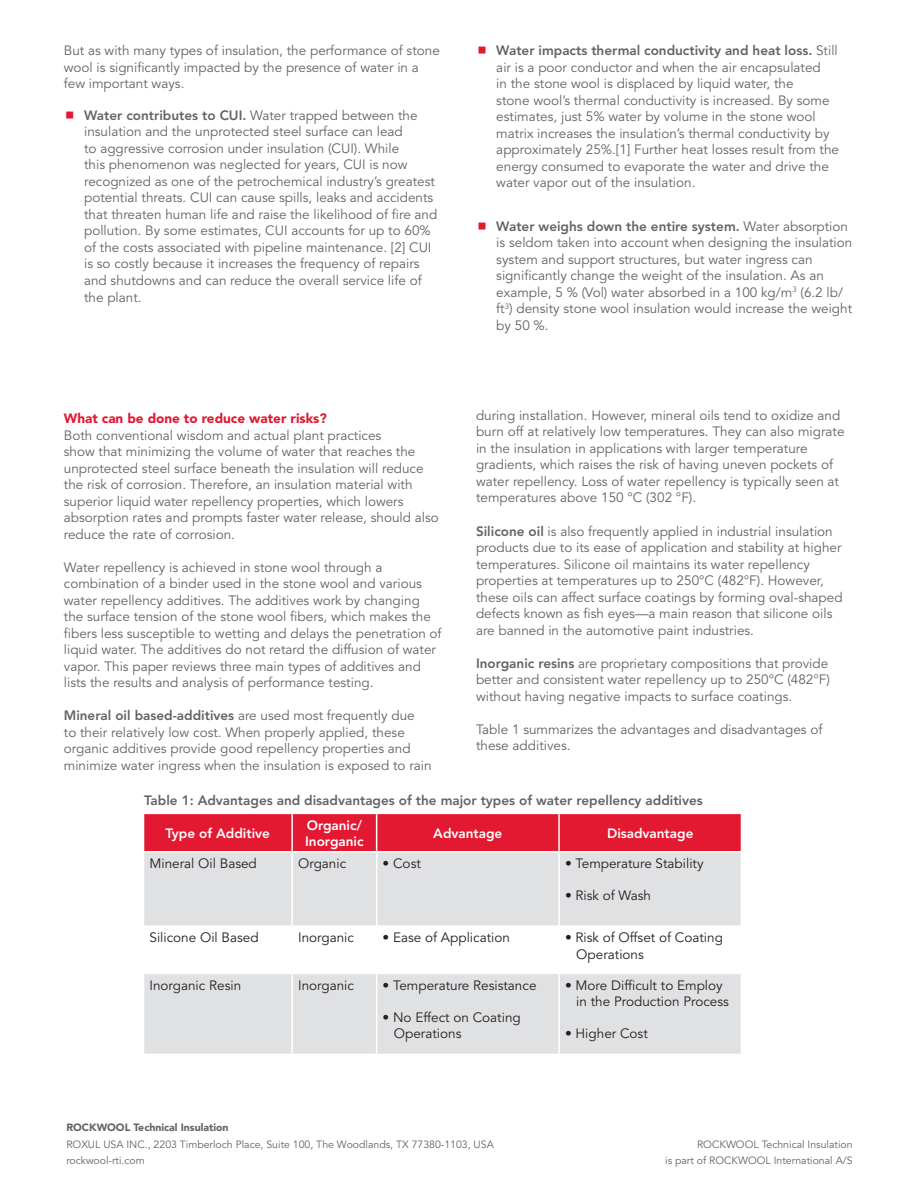
<style>
.page{position:relative;width:919px;height:1189px;background:#fff}
.page>*{position:absolute;margin:0;border:0;box-sizing:border-box;transform-origin:0 0}
.t1{font:13.5px/16.5px "Avenir LT Std";color:#636366}
.t2{font:13.5px/16.2px "Avenir LT Std";color:#231f20}
.t3{font:800 13.5px "Avenir LT Std";color:#636366}
.t4{font:800 13.5px/16.2px "Avenir LT Std";color:#fff}
.t5{font:900 13.5px "Avenir LT Std";color:#e21931}
.t6{font:10.5px/16.5px "Avenir LT Std";color:#636366}
.t7{font:900 10.5px "Avenir LT Std";color:#636366}
.s1{font-weight:800}
</style>
<div class="page">
<div style="left:144px;top:814px;width:596px;height:36px;background:#e21931"></div>
<div style="left:144px;top:852px;width:596px;height:201px;background:#e0e1e3"></div>
<svg style="left:144px;top:926px;width:596px;height:46px"></svg>
<hr style="left:291px;top:814px;width:2px;height:36px;background:#fff">
<hr style="left:376px;top:814px;width:1px;height:36px;background:#fff">
<hr style="left:558px;top:814px;width:1px;height:36px;background:#fff">
<hr style="left:376px;top:852px;width:1px;height:73px;background:#fff">
<hr style="left:558px;top:852px;width:1px;height:73px;background:#fff">
<hr style="left:291px;top:926px;width:2px;height:46px;background:#fff">
<hr style="left:376px;top:926px;width:1px;height:46px;background:#fff">
<hr style="left:558px;top:926px;width:1px;height:46px;background:#fff">
<hr style="left:143px;top:972px;width:149px;height:1px;background:#fff">
<hr style="left:292px;top:972px;width:84px;height:1px;background:#fff">
<hr style="left:291px;top:973px;width:2px;height:80px;background:#fff">
<hr style="left:376px;top:972px;width:183px;height:1px;background:#fff">
<hr style="left:376px;top:973px;width:1px;height:80px;background:#fff">
<hr style="left:559px;top:972px;width:183px;height:1px;background:#fff">
<hr style="left:558px;top:973px;width:1px;height:80px;background:#fff">
<hr style="left:291px;top:852px;width:2px;height:73px;background:#fff">
<hr style="left:143px;top:925px;width:149px;height:1px;background:#fff">
<hr style="left:292px;top:925px;width:84px;height:1px;background:#fff">
<hr style="left:376px;top:925px;width:183px;height:1px;background:#fff">
<hr style="left:559px;top:925px;width:183px;height:1px;background:#fff">
<p class="t1" style="left:64px;top:43px;width:377px">But as with many types of insulation, the performance of stone wool is significantly impacted by the presence of water in a few important ways.</p>
<p class="t1" style="left:84px;top:107px;width:354px"><span class="s1">Water contributes to CUI.</span> Water trapped between the insulation and the unprotected steel surface can lead<br>to aggressive corrosion under insulation (CUI). While<br>this phenomenon was neglected for years, CUI is now recognized as one of the petrochemical industry’s greatest potential threats. CUI can cause spills, leaks and accidents that threaten human life and raise the likelihood of fire and pollution. By some estimates, CUI accounts for up to 60% of the costs associated with pipeline maintenance. [2] CUI is so costly because it increases the frequency of repairs and shutdowns and can reduce the overall service life of the plant.</p>
<p class="t5" style="left:64px;top:410px;width:264px">What can be done to reduce water risks?</p>
<p class="t1" style="left:64px;top:427px;width:376px">Both conventional wisdom and actual plant practices<br>show that minimizing the volume of water that reaches the unprotected steel surface beneath the insulation will reduce the risk of corrosion. Therefore, an insulation material with superior liquid water repellency properties, which lowers absorption rates and prompts faster water release, should also reduce the rate of corrosion.</p>
<p class="t1" style="left:64px;top:559px;width:379px">Water repellency is achieved in stone wool through a combination of a binder used in the stone wool and various water repellency additives. The additives work by changing the surface tension of the stone wool fibers, which makes the fibers less susceptible to wetting and delays the penetration of liquid water. The additives do not retard the diffusion of water vapor. This paper reviews three main types of additives and lists the results and analysis of performance testing.</p>
<p class="t1" style="left:64px;top:707px;width:369px"><span class="s1">Mineral oil based-additives</span> are used most frequently due<br>to their relatively low cost. When properly applied, these organic additives provide good repellency properties and minimize water ingress when the insulation is exposed to rain</p>
<p class="t1" style="left:496px;top:43px;width:344px"><span class="s1">Water impacts thermal conductivity and heat loss.</span> Still air is a poor conductor and when the air encapsulated<br>in the stone wool is displaced by liquid water, the<br>stone wool’s thermal conductivity is increased. By some estimates, just 5% water by volume in the stone wool matrix increases the insulation’s thermal conductivity by approximately 25%.[1] Further heat losses result from the energy consumed to evaporate the water and drive the water vapor out of the insulation.</p>
<p class="t1" style="left:496px;top:218px;width:357px"><span class="s1">Water weighs down the entire system.</span> Water absorption is seldom taken into account when designing the insulation system and support structures, but water ingress can significantly change the weight of the insulation. As an example, 5 % (Vol) water absorbed in a 100 kg/m<sup>3</sup> (6.2 lb/ ft<sup>3</sup>) density stone wool insulation would increase the weight by 50 %.</p>
<p class="t1" style="left:476px;top:407px;width:370px">during installation. However, mineral oils tend to oxidize and burn off at relatively low temperatures. They can also migrate in the insulation in applications with larger temperature gradients, which raises the risk of having uneven pockets of water repellency. Loss of water repellency is typically seen at temperatures above 150 °C (302 °F).</p>
<p class="t1" style="left:476px;top:523px;width:368px"><span class="s1">Silicone oil</span> is also frequently applied in industrial insulation products due to its ease of application and stability at higher temperatures. Silicone oil maintains its water repellency properties at temperatures up to 250°C (482°F). However, these oils can affect surface coatings by forming oval-shaped defects known as fish eyes—a main reason that silicone oils are banned in the automotive paint industries.</p>
<p class="t1" style="left:476px;top:655px;width:355px"><span class="s1">Inorganic resins</span> are proprietary compositions that provide better and consistent water repellency up to 250°C (482°F) without having negative impacts to surface coatings.</p>
<p class="t1" style="left:476px;top:721px;width:348px">Table 1 summarizes the advantages and disadvantages of these additives.</p>
<p class="t3" style="left:144px;top:791px;width:560px">Table 1: Advantages and disadvantages of the major types of water repellency additives</p>
<p class="t4" style="left:165px;top:824px;width:106px">Type of Additive</p>
<p class="t4" style="left:305px;top:816px;width:60px">Organic/<br>Inorganic</p>
<p class="t4" style="left:433px;top:824px;width:71px">Advantage</p>
<p class="t4" style="left:607px;top:824px;width:88px">Disadvantage</p>
<p class="t2" style="left:149px;top:855px;width:109px">Mineral Oil Based</p>
<p class="t2" style="left:298px;top:855px;width:50px">Organic</p>
<p class="t2" style="left:382px;top:855px;width:40px">• Cost</p>
<p class="t2" style="left:565px;top:855px;width:140px">• Temperature Stability</p>
<p class="t2" style="left:565px;top:887px;width:88px">• Risk of Wash</p>
<p class="t2" style="left:149px;top:929px;width:111px">Silicone Oil Based</p>
<p class="t2" style="left:298px;top:929px;width:57px">Inorganic</p>
<p class="t2" style="left:382px;top:929px;width:129px">• Ease of Application</p>
<p class="t2" style="left:576px;top:929px;width:148px;text-indent:-11px">• Risk of Offset of Coating<br>Operations</p>
<p class="t2" style="left:149px;top:977px;width:93px">Inorganic Resin</p>
<p class="t2" style="left:298px;top:977px;width:57px">Inorganic</p>
<p class="t2" style="left:382px;top:977px;width:155px">• Temperature Resistance</p>
<p class="t2" style="left:394px;top:1009px;width:128px;text-indent:-11px">• No Effect on Coating<br>Operations</p>
<p class="t2" style="left:576px;top:977px;width:154px;text-indent:-11px">• More Difficult to Employ in the Production Process</p>
<p class="t2" style="left:565px;top:1025px;width:84px">• Higher Cost</p>
<p class="t7" style="left:66px;top:1120px;width:164px">ROCKWOOL Technical Insulation</p>
<p class="t6" style="left:66px;top:1135px;width:429px">ROXUL USA INC., 2203 Timberloch Place, Suite 100, The Woodlands, TX 77380-1103, USA rockwool-rti.com</p>
<p class="t6" style="left:665px;top:1135px;width:189px;text-align:right">ROCKWOOL Technical Insulation<br>is part of ROCKWOOL International A/S</p>
</div>
